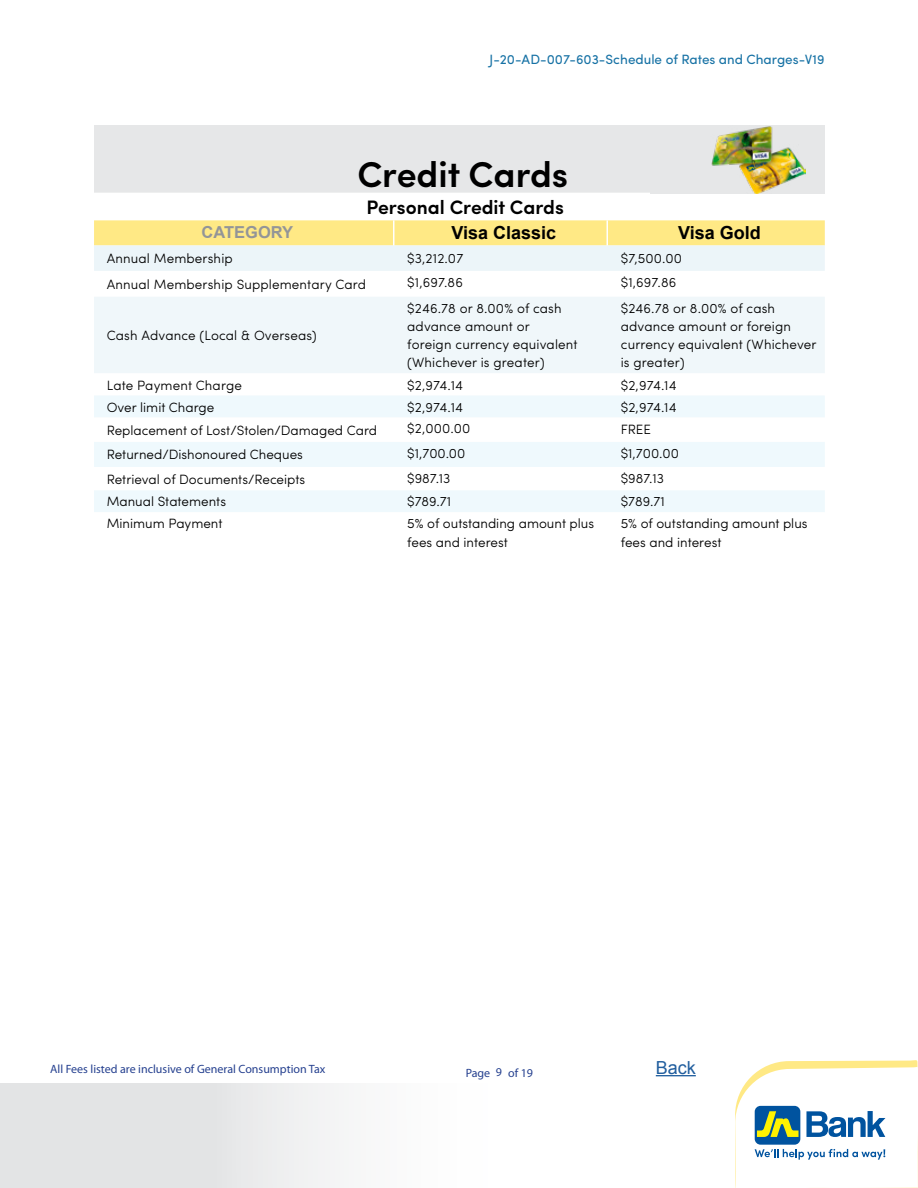
<style>
.page{position:relative;width:918px;height:1188px;background:#fff}
.page>*{position:absolute;margin:0;border:0;box-sizing:border-box;transform-origin:0 0}
.t1{font:600 36px "Sofia Pro";color:#000}
.t2{font:600 19.5px "Sofia Pro";color:#000}
.t3{font:700 18px "Arial";color:#000}
.t4{font:18px "Arial";color:#215e9e}
.t5{font:700 16.5px "Arial";color:#939598}
.t6{font:300 13.5px/18.1px "Sofia Pro";color:#000}
.t7{font:13.5px "Sofia Pro";color:#1772a5}
.t8{font:12px "Myriad Pro";color:#25408f}
</style>
<div class="page">
<svg style="left:0;top:1084px;width:340px;height:103px"></svg>
<svg style="left:735px;top:1060px;width:183px;height:128px"></svg>
<div style="left:94px;top:125px;width:731px;height:68px;background:#e6e7e8"></div>
<div style="left:94px;top:297px;width:731px;height:76px;background:#f0f7fa"></div>
<div style="left:94px;top:396px;width:731px;height:21px;background:#eff9fd"></div>
<svg style="left:94px;top:442px;width:731px;height:70px;fill:#eff9fd"></svg>
<svg style="left:94px;top:220px;width:731px;height:51px"></svg>
<img style="left:711px;top:126px;width:95px;height:67px">
<hr style="left:656px;top:1075px;width:40px;height:1px;background:#215e9e">
<p class="t7" style="left:490px;top:49px;width:336px">J-20-AD-007-603-Schedule of Rates and Charges-V19</p>
<h1 class="t1" style="left:357px;top:147px;width:212px">Credit Cards</h1>
<h2 class="t2" style="left:367px;top:192px;width:199px">Personal Credit Cards</h2>
<p class="t5" style="left:202px;top:222px;width:93px">CATEGORY</p>
<h3 class="t3" style="left:452px;top:221px;width:106px">Visa Classic</h3>
<h3 class="t3" style="left:678px;top:221px;width:84px">Visa Gold</h3>
<p class="t6" style="left:107px;top:249px;width:128px">Annual Membership</p>
<p class="t6" style="left:407px;top:249px;width:58px">$3,212.07</p>
<p class="t6" style="left:621px;top:248px;width:63px">$7,500.00</p>
<p class="t6" style="left:107px;top:274px;width:261px">Annual Membership Supplementary Card</p>
<p class="t6" style="left:407px;top:272px;width:57px">$1,697.86</p>
<p class="t6" style="left:621px;top:272px;width:57px">$1,697.86</p>
<p class="t6" style="left:107px;top:325px;width:211px">Cash Advance (Local &amp; Overseas)</p>
<p class="t6" style="left:407px;top:298px;width:172px">$246.78 or 8.00% of cash advance amount or<br>foreign currency equivalent (Whichever is greater)</p>
<p class="t6" style="left:621px;top:298px;width:197px">$246.78 or 8.00% of cash advance amount or foreign currency equivalent (Whichever is greater)</p>
<p class="t6" style="left:107px;top:375px;width:137px">Late Payment Charge</p>
<p class="t6" style="left:407px;top:375px;width:57px">$2,974.14</p>
<p class="t6" style="left:621px;top:375px;width:57px">$2,974.14</p>
<p class="t6" style="left:107px;top:397px;width:109px">Over limit Charge</p>
<p class="t6" style="left:407px;top:397px;width:57px">$2,974.14</p>
<p class="t6" style="left:621px;top:397px;width:57px">$2,974.14</p>
<p class="t6" style="left:107px;top:420px;width:272px">Replacement of Lost/Stolen/Damaged Card</p>
<p class="t6" style="left:407px;top:419px;width:65px">$2,000.00</p>
<p class="t6" style="left:621px;top:419px;width:32px">FREE</p>
<p class="t6" style="left:107px;top:445px;width:198px">Returned/Dishonoured Cheques</p>
<p class="t6" style="left:407px;top:443px;width:60px">$1,700.00</p>
<p class="t6" style="left:621px;top:443px;width:60px">$1,700.00</p>
<p class="t6" style="left:107px;top:469px;width:200px">Retrieval of Documents/Receipts</p>
<p class="t6" style="left:407px;top:468px;width:45px">$987.13</p>
<p class="t6" style="left:621px;top:468px;width:45px">$987.13</p>
<p class="t6" style="left:107px;top:492px;width:121px">Manual Statements</p>
<p class="t6" style="left:407px;top:492px;width:46px">$789.71</p>
<p class="t6" style="left:621px;top:492px;width:46px">$789.71</p>
<p class="t6" style="left:107px;top:514px;width:117px">Minimum Payment</p>
<p class="t6" style="left:407px;top:514px;width:188px">5% of outstanding amount plus fees and interest</p>
<p class="t6" style="left:621px;top:514px;width:188px">5% of outstanding amount plus fees and interest</p>
<p class="t8" style="left:50px;top:1061px;width:277px">All Fees listed are inclusive of General Consumption Tax</p>
<p class="t8" style="left:466px;top:1065px;width:26px">Page</p>
<p class="t8" style="left:508px;top:1065px;width:26px">of 19</p>
<p class="t8" style="left:496px;top:1065px;width:8px">9</p>
<h3 class="t4" style="left:656px;top:1056px;width:42px">Back</h3>
</div>
